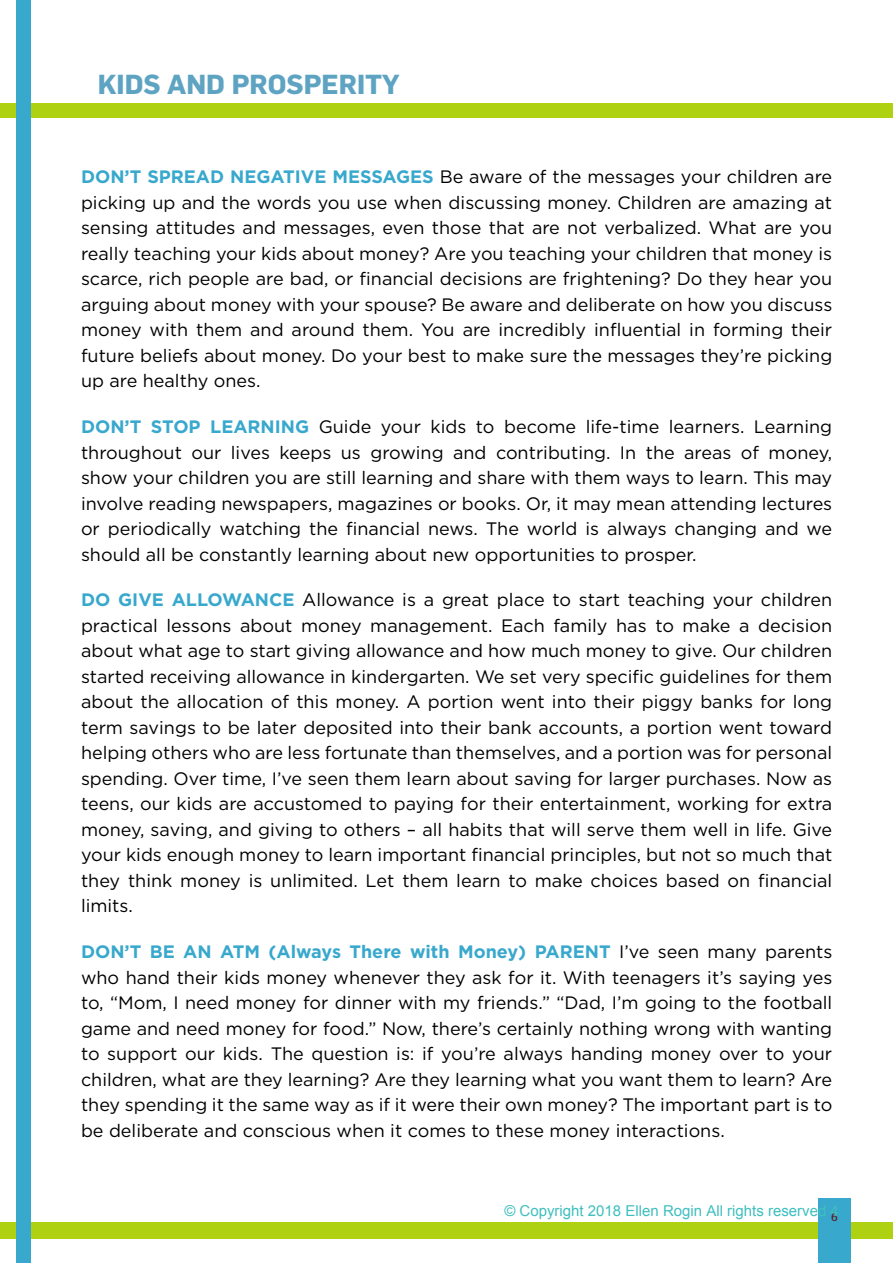
<style>
.page{position:relative;width:893px;height:1263px;background:#fff}
.page>*{position:absolute;margin:0;border:0;box-sizing:border-box;transform-origin:0 0}
.t1{font:700 27px "Flama";color:#5ea4c2}
.t2{font:18px/25.5px "Gotham";color:#000;text-align:justify}
.t3{font:15px "Arial";color:#40bfbf}
.t4{font:13.5px "Absara TF";color:#5b1c22}
.s1{font-weight:700;color:#38a8cd}
</style>
<div class="page">
<div style="left:0;top:1222px;width:893px;height:17px;background:#aed211"></div>
<div style="left:0;top:103px;width:893px;height:14px;background:#aed211"></div>
<div style="left:818px;top:1198px;width:33px;height:65px;background:#38a8cd"></div>
<div style="left:16px;top:0;width:14px;height:1263px;background:#38a8cd"></div>
<h1 class="t1" style="left:98px;top:68px;width:303px">KIDS AND PROSPERITY</h1>
<p class="t2" style="left:81px;top:164px;width:753px"><span class="s1">DON’T SPREAD NEGATIVE MESSAGES</span> Be aware of the messages your children are picking up and the words you use when discussing money. Children are amazing at sensing attitudes and messages, even those that are not verbalized. What are you really teaching your kids about money? Are you teaching your children that money is scarce, rich people are bad, or financial decisions are frightening? Do they hear you arguing about money with your spouse? Be aware and deliberate on how you discuss money with them and around them. You are incredibly influential in forming their future beliefs about money. Do your best to make sure the messages they’re picking up are healthy ones.</p>
<p class="t2" style="left:81px;top:413px;width:753px"><span class="s1">DON’T STOP LEARNING</span> Guide your kids to become life-time learners. Learning throughout our lives keeps us growing and contributing. In the areas of money, show your children you are still learning and share with them ways to learn. This may involve reading newspapers, magazines or books. Or, it may mean attending lectures or periodically watching the financial news. The world is always changing and we should all be constantly learning about new opportunities to prosper.</p>
<p class="t2" style="left:81px;top:587px;width:753px"><span class="s1">DO GIVE ALLOWANCE</span> Allowance is a great place to start teaching your children practical lessons about money management. Each family has to make a decision about what age to start giving allowance and how much money to give. Our children started receiving allowance in kindergarten. We set very specific guidelines for them about the allocation of this money. A portion went into their piggy banks for long term savings to be later deposited into their bank accounts, a portion went toward helping others who are less fortunate than themselves, and a portion was for personal spending. Over time, I’ve seen them learn about saving for larger purchases. Now as teens, our kids are accustomed to paying for their entertainment, working for extra money, saving, and giving to others – all habits that will serve them well in life. Give your kids enough money to learn important financial principles, but not so much that they think money is unlimited. Let them learn to make choices based on financial limits.</p>
<p class="t2" style="left:81px;top:939px;width:753px"><span class="s1">DON’T BE AN ATM (Always There with Money) PARENT</span> I’ve seen many parents who hand their kids money whenever they ask for it. With teenagers it’s saying yes to, “Mom, I need money for dinner with my friends.” “Dad, I’m going to the football game and need money for food.” Now, there’s certainly nothing wrong with wanting to support our kids. The question is: if you’re always handing money over to your children, what are they learning? Are they learning what you want them to learn? Are they spending it the same way as if it were their own money? The important part is to be deliberate and conscious when it comes to these money interactions.</p>
<p class="t3" style="left:504px;top:1200px;width:336px">© Copyright 2018 Ellen Rogin All rights reserved 4</p>
<p class="t4" style="left:831px;top:1208px;width:8px">6</p>
</div>
